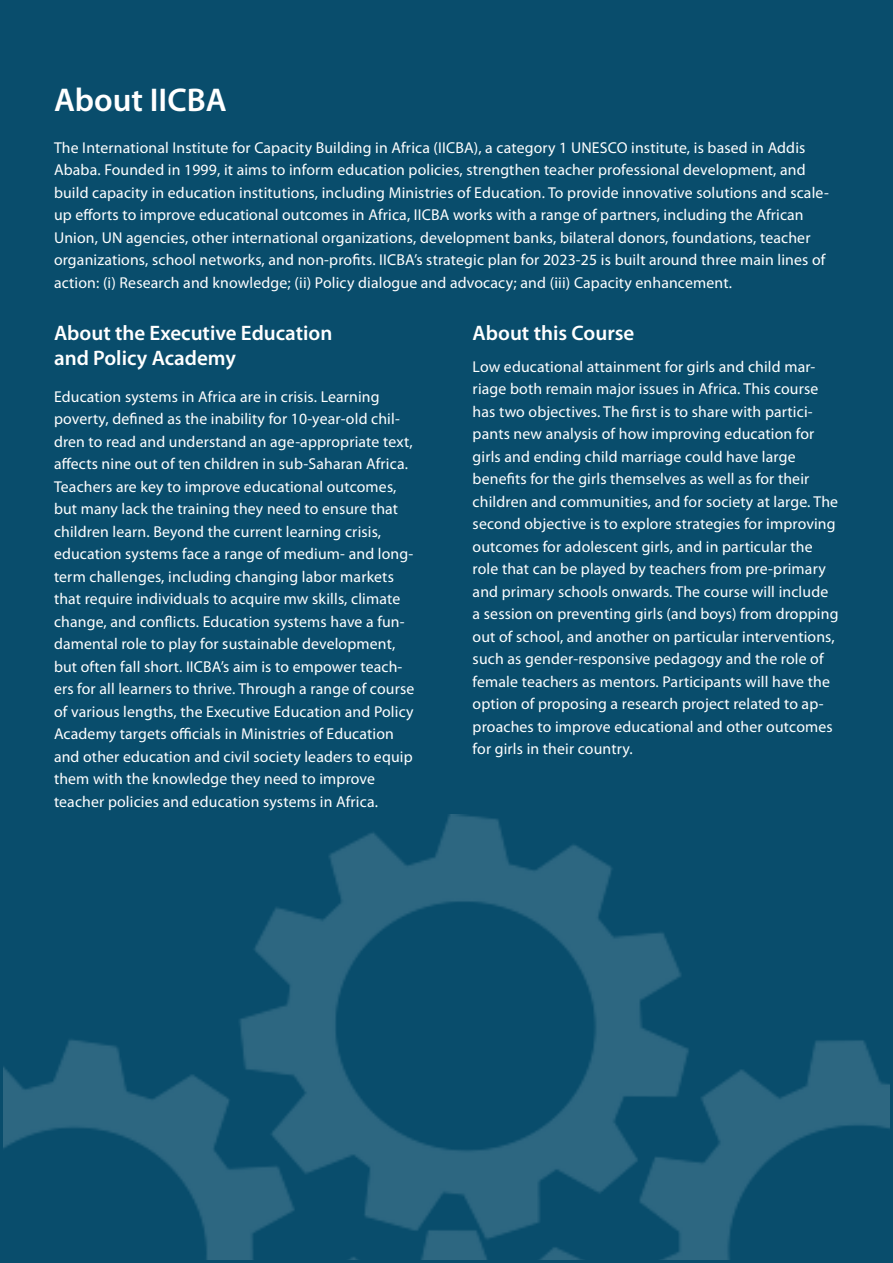
<style>
.page{position:relative;width:893px;height:1263px;background:#094d6c}
.page>*{position:absolute;margin:0;border:0;box-sizing:border-box;transform-origin:0 0}
.t1{font:600 33px "Myriad Pro";color:#fff}
.t2{font:600 21px/25.2px "Myriad Pro";color:#fff}
.t3{font:15.75px/22.5px "Myriad Pro";letter-spacing:.01em;color:#fff}
</style>
<div class="page">
<img style="left:3px;top:814px;width:887px;height:446px">
<p class="t1" style="left:54px;top:79px;width:174px">About IICBA</p>
<p class="t3" style="left:54px;top:136px;width:776px">The International Institute for Capacity Building in Africa (IICBA), a category 1 UNESCO institute, is based in Addis Ababa. Founded in 1999, it aims to inform education policies, strengthen teacher professional development, and build capacity in education institutions, including Ministries of Education. To provide innovative solutions and scale&shy;up efforts to improve educational outcomes in Africa, IICBA works with a range of partners, including the African Union, UN agencies, other international organizations, development banks, bilateral donors, foundations, teacher organizations, school networks, and non-profits. IICBA’s strategic plan for 2023-25 is built around three main lines of action: (i) Research and knowledge; (ii) Policy dialogue and advocacy; and (iii) Capacity enhancement.</p>
<p class="t2" style="left:54px;top:319px;width:280px">About the Executive Education and Policy Academy</p>
<p class="t2" style="left:473px;top:319px;width:163px">About this Course</p>
<p class="t3" style="left:473px;top:355px;width:367px">Low educational attainment for girls and child mar&shy;riage both remain major issues in Africa. This course has two objectives. The first is to share with partici&shy;pants new analysis of how improving education for girls and ending child marriage could have large benefits for the girls themselves as well as for their children and communities, and for society at large. The second objective is to explore strategies for improving outcomes for adolescent girls, and in particular the role that can be played by teachers from pre-primary and primary schools onwards. The course will include a session on preventing girls (and boys) from dropping out of school, and another on particular interventions, such as gender-responsive pedagogy and the role of female teachers as mentors. Participants will have the option of proposing a research project related to ap&shy;proaches to improve educational and other outcomes for girls in their country.</p>
<p class="t3" style="left:54px;top:385px;width:362px">Education systems in Africa are in crisis. Learning poverty, defined as the inability for 10-year-old chil&shy;dren to read and understand an age-appropriate text, affects nine out of ten children in sub-Saharan Africa.<br>Teachers are key to improve educational outcomes, but many lack the training they need to ensure that children learn. Beyond the current learning crisis, education systems face a range of medium- and long&shy;term challenges, including changing labor markets that require individuals to acquire mw skills, climate change, and conflicts. Education systems have a fun&shy;damental role to play for sustainable development, but often fall short. IICBA’s aim is to empower teach&shy;ers for all learners to thrive. Through a range of course of various lengths, the Executive Education and Policy Academy targets officials in Ministries of Education and other education and civil society leaders to equip them with the knowledge they need to improve teacher policies and education systems in Africa.</p>
</div>
